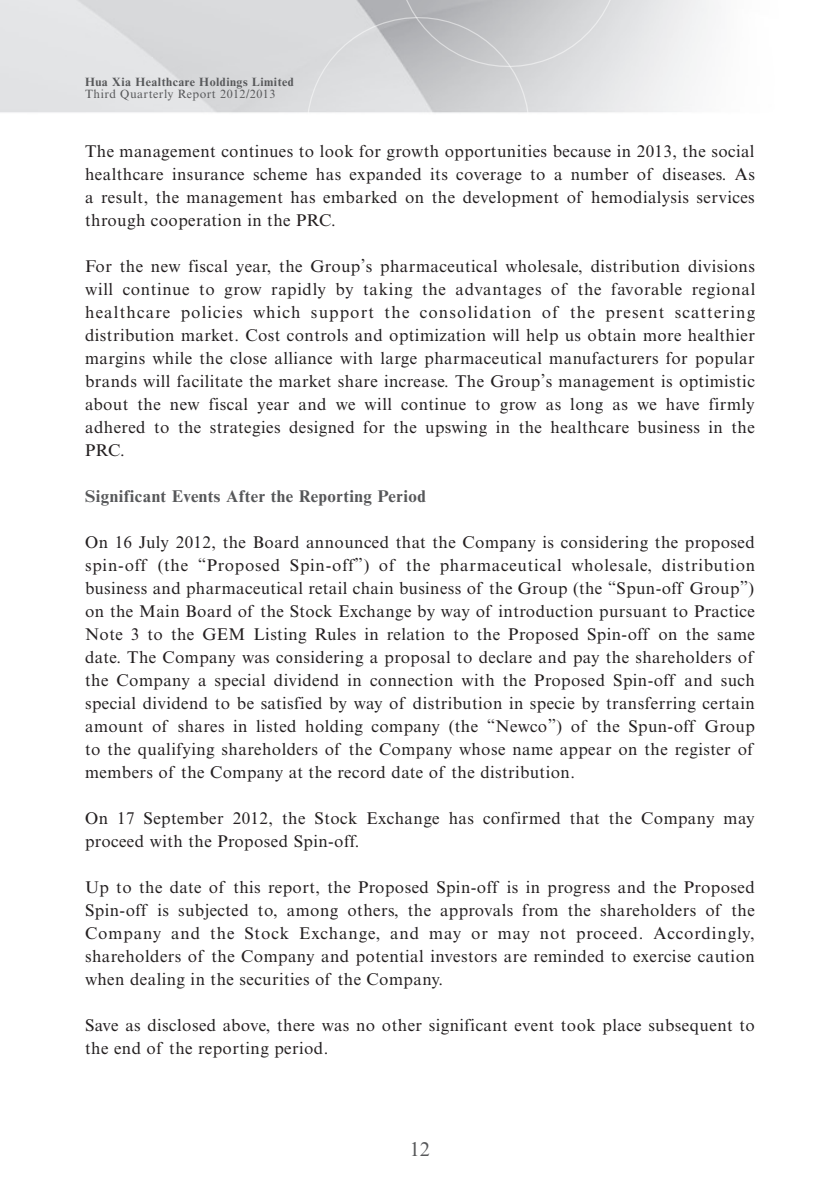
<style>
.page{position:relative;width:840px;height:1191px;background:#fff}
.page>*{position:absolute;margin:0;border:0;box-sizing:border-box;transform-origin:0 0}
.t1{font:20px "Times New Roman MT Std";color:#57585a}
.Body_Text{font:17px/23px "Times New Roman MT Std";letter-spacing:.025em;color:#231f20;text-align:justify}
.Heading_3{font:700 17px "Times New Roman MT Std";letter-spacing:.025em;color:#57585a}
.t2{font:700 12px "Times New Roman MT Std";letter-spacing:.04em;color:#57585a}
.t3{font:12px "Times New Roman MT Std";letter-spacing:.04em;color:#57585a}
</style>
<div class="page">
<svg style="left:304px;top:15px;width:227px;height:99px;background:#d7d8da"></svg>
<svg style="left:394px;top:0;width:227px;height:69px;background:#c8c9cb"></svg>
<p class="t2" style="left:85px;top:74px;width:210px">Hua Xia Healthcare Holdings Limited</p>
<p class="t3" style="left:85px;top:87px;width:192px">Third Quarterly Report 2012/2013</p>
<p class="Body_Text" style="left:85px;top:140px;width:671px">The management continues to look for growth opportunities because in 2013, the social healthcare insurance scheme has expanded its coverage to a number of diseases. As a result, the management has embarked on the development of hemodialysis services through cooperation in the PRC.</p>
<p class="Body_Text" style="left:85px;top:255px;width:671px">For the new fiscal year, the Group’s pharmaceutical wholesale, distribution divisions will continue to grow rapidly by taking the advantages of the favorable regional healthcare policies which support the consolidation of the present scattering distribution market. Cost controls and optimization will help us obtain more healthier margins while the close alliance with large pharmaceutical manufacturers for popular brands will facilitate the market share increase. The Group’s management is optimistic about the new fiscal year and we will continue to grow as long as we have firmly adhered to the strategies designed for the upswing in the healthcare business in the PRC.</p>
<p class="Heading_3" style="left:85px;top:486px;width:342px">Significant Events After the Reporting Period</p>
<p class="Body_Text" style="left:85px;top:531px;width:671px">On 16 July 2012, the Board announced that the Company is considering the proposed spin-off (the “Proposed Spin-off”) of the pharmaceutical wholesale, distribution business and pharmaceutical retail chain business of the Group (the “Spun-off Group”) on the Main Board of the Stock Exchange by way of introduction pursuant to Practice Note 3 to the GEM Listing Rules in relation to the Proposed Spin-off on the same date. The Company was considering a proposal to declare and pay the shareholders of the Company a special dividend in connection with the Proposed Spin-off and such special dividend to be satisfied by way of distribution in specie by transferring certain amount of shares in listed holding company (the “Newco”) of the Spun-off Group to the qualifying shareholders of the Company whose name appear on the register of members of the Company at the record date of the distribution.</p>
<p class="Body_Text" style="left:85px;top:807px;width:670px">On 17 September 2012, the Stock Exchange has confirmed that the Company may proceed with the Proposed Spin-off.</p>
<p class="Body_Text" style="left:85px;top:876px;width:671px">Up to the date of this report, the Proposed Spin-off is in progress and the Proposed Spin-off is subjected to, among others, the approvals from the shareholders of the Company and the Stock Exchange, and may or may not proceed. Accordingly, shareholders of the Company and potential investors are reminded to exercise caution when dealing in the securities of the Company.</p>
<p class="Body_Text" style="left:85px;top:1014px;width:671px">Save as disclosed above, there was no other significant event took place subsequent to the end of the reporting period.</p>
<p class="t1" style="left:410px;top:1138px;width:21px">12</p>
</div>
